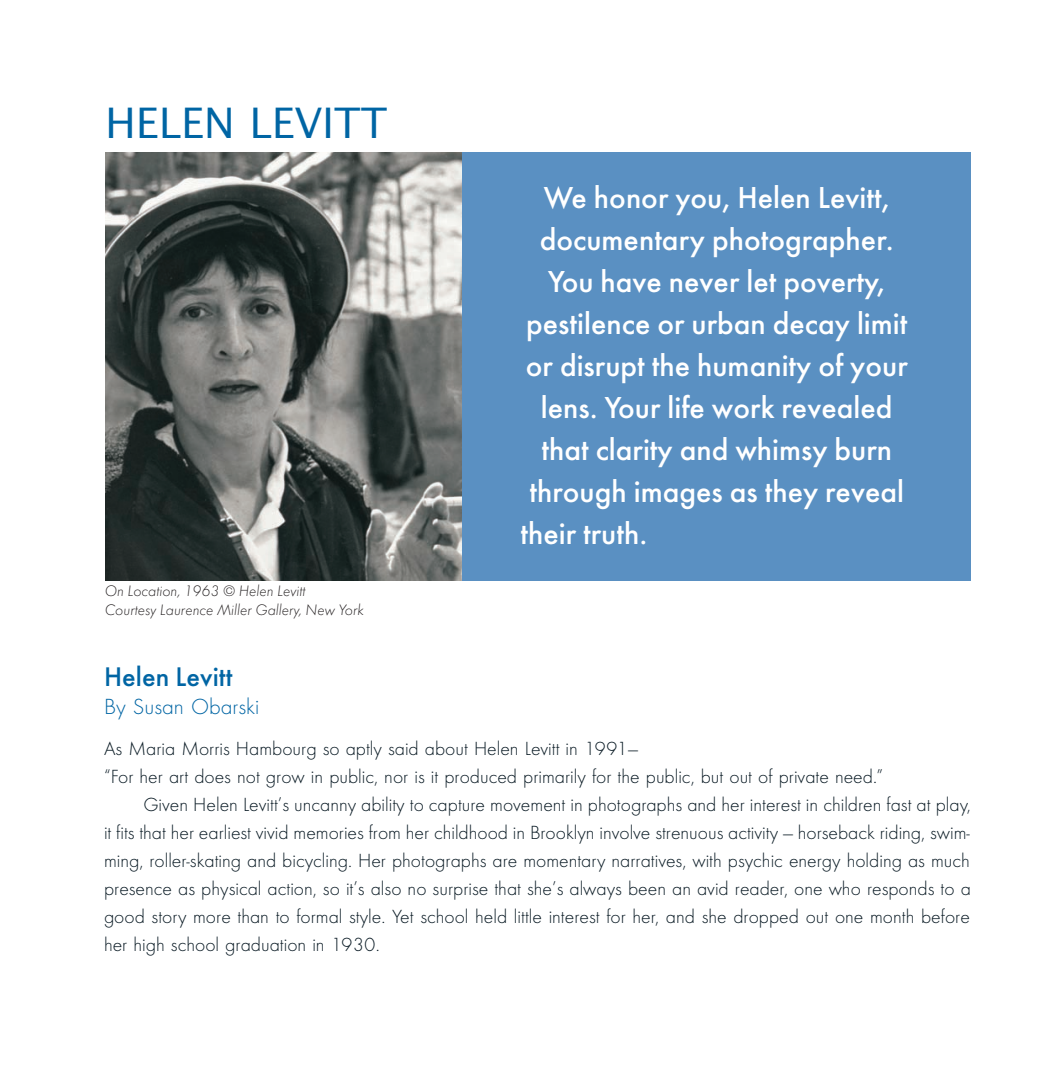
<style>
.page{position:relative;width:1056px;height:1071px;background:#fff}
.page>*{position:absolute;margin:0;border:0;box-sizing:border-box;transform-origin:0 0}
.t1{font:42px "Lucida Sans";color:#0065a4}
.t2{font:31.5px "Futura Mdm";color:#fff}
.t3{font:28px "Futura Mdm";color:#0065a4}
.t4{font:22.75px "Futura Lgt";color:#0065a4}
.t5{font:19.78px "Futura Lgt";color:#071822}
.t6{font:15.75px/19.2px "Futura Lgt Itl";color:#231f20}
</style>
<div class="page">
<img style="left:105px;top:152px;width:357px;height:429px">
<div style="left:462px;top:152px;width:508px;height:429px;background:#5a90c2"></div>
<h1 class="t1" style="left:105px;top:106px;width:284px">HELEN LEVITT</h1>
<p class="t6" style="left:105px;top:582px;width:261px">On Location, 1963 © Helen Levitt<br>Courtesy Laurence Miller Gallery, New York</p>
<h2 class="t2" style="left:543px;top:185px;width:347px">We honor you, Helen Levitt,</h2>
<h2 class="t2" style="left:539px;top:227px;width:355px">documentary photographer.</h2>
<h2 class="t2" style="left:548px;top:269px;width:338px">You have never let poverty,</h2>
<h2 class="t2" style="left:526px;top:311px;width:383px">pestilence or urban decay limit</h2>
<h2 class="t2" style="left:525px;top:353px;width:383px">or disrupt the humanity of your</h2>
<h2 class="t2" style="left:540px;top:395px;width:353px">lens. Your life work revealed</h2>
<h2 class="t2" style="left:541px;top:437px;width:352px">that clarity and whimsy burn</h2>
<h2 class="t2" style="left:529px;top:479px;width:376px">through images as they reveal</h2>
<h2 class="t2" style="left:520px;top:521px;width:128px">their truth.</h2>
<h3 class="t3" style="left:104px;top:666px;width:130px">Helen Levitt</h3>
<p class="t4" style="left:104px;top:698px;width:157px">By Susan Obarski</p>
<p class="t5" style="left:104px;top:741px;width:535px">As Maria Morris Hambourg so aptly said about Helen Levitt in 1991—</p>
<p class="t5" style="left:104px;top:769px;width:780px">“For her art does not grow in public, nor is it produced primarily for the public, but out of private need.”</p>
<p class="t5" style="left:143px;top:797px;width:828px">Given Helen Levitt’s uncanny ability to capture movement in photographs and her interest in children fast at play,</p>
<p class="t5" style="left:104px;top:825px;width:867px">it fits that her earliest vivid memories from her childhood in Brooklyn involve strenuous activity — horseback riding, swim-</p>
<p class="t5" style="left:104px;top:853px;width:867px">ming, roller-skating and bicycling. Her photographs are momentary narratives, with psychic energy holding as much</p>
<p class="t5" style="left:104px;top:881px;width:868px">presence as physical action, so it’s also no surprise that she’s always been an avid reader, one who responds to a</p>
<p class="t5" style="left:104px;top:909px;width:867px">good story more than to formal style. Yet school held little interest for her, and she dropped out one month before</p>
<p class="t5" style="left:104px;top:937px;width:277px">her high school graduation in 1930.</p>
</div>
